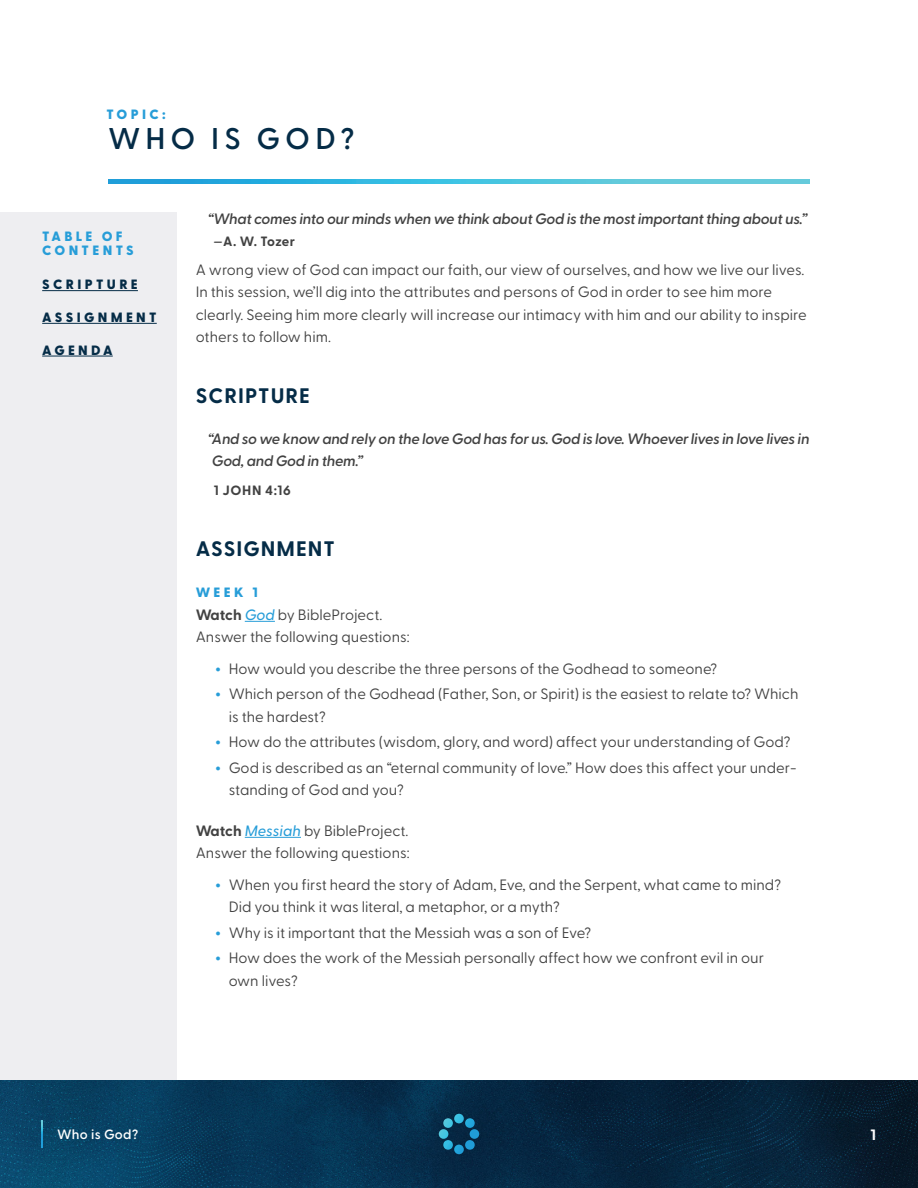
<style>
.page{position:relative;width:918px;height:1188px;background:#fff}
.page>*{position:absolute;margin:0;border:0;box-sizing:border-box;transform-origin:0 0}
.H1_-_Sections{font:600 30px "Greycliff CF";letter-spacing:.17em;color:#052c47}
.H1_-_Sections-2{font:700 21px "Greycliff CF";letter-spacing:.05em;color:#052c47}
.Body{font:15px/22.5px "Greycliff CF";color:#424242}
.Scripture{font:italic 600 15px/22.5px "Greycliff CF";letter-spacing:-.02em;color:#424242}
.Body_-_No_Space_Afte{font:15px "Greycliff CF";color:#424242}
.t1{font:700 15px "Greycliff CF";color:#fff}
.t2{font:800 13.5px "Greycliff CF";letter-spacing:.25em;color:#052c47}
.H2_-_Blue{font:800 13.5px/14.2px "Greycliff CF";letter-spacing:.25em;color:#279dd8}
.Scripture-2{font:700 13.5px "Greycliff CF";letter-spacing:.02em;color:#424242}
.Section_Marker{font:600 13.5px "Greycliff CF";letter-spacing:.025em;color:#fff}
.Author_Ref{font:700 13.5px "Greycliff CF";letter-spacing:.05em;color:#424242}
.H2_-_Blue_-_Space_Be{font:800 13.5px "Greycliff CF";color:#279dd8}
.s1{font-weight:600;font-style:italic}
.s2{font-weight:700}
.s3{font-weight:500;font-style:italic;color:#279dd8}
.s4{font-weight:800;font-size:16.5px;color:#279dd8}
</style>
<div class="page">
<div style="left:0;top:212px;width:176px;height:957px;background:#eeeef1"></div>
<img style="left:0;top:1080px;width:918px;height:108px">
<svg style="left:439px;top:1114px;width:40px;height:40px"></svg>
<svg style="left:108px;top:180px;width:702px;height:3px"></svg>
<hr style="left:42px;top:290px;width:96px;height:1px;background:#052c47">
<hr style="left:42px;top:323px;width:115px;height:1px;background:#052c47">
<hr style="left:42px;top:356px;width:71px;height:1px;background:#052c47">
<svg style="left:41px;top:1120px;width:1px;height:27px"></svg>
<svg style="left:42px;top:1120px;width:1px;height:27px"></svg>
<hr style="left:245px;top:621px;width:30px;height:1px;background:#279dd8">
<hr style="left:245px;top:837px;width:56px;height:1px;background:#279dd8">
<p class="H2_-_Blue" style="left:107px;top:107px;width:61px">TOPIC:</p>
<p class="H1_-_Sections" style="left:108px;top:121px;width:248px">WHO IS GOD?</p>
<p class="H2_-_Blue" style="left:42px;top:230px;width:93px">TABLE OF<br>CONTENTS</p>
<p class="t2" style="left:42px;top:276px;width:97px">SCRIPTURE</p>
<p class="t2" style="left:42px;top:309px;width:116px">ASSIGNMENT</p>
<p class="t2" style="left:42px;top:342px;width:72px">AGENDA</p>
<p class="Scripture" style="left:208px;top:207px;width:601px">“What comes into our minds when we think about God is the most important thing about us.”</p>
<p class="Scripture-2" style="left:213px;top:233px;width:83px"><span class="s1">—</span>A. W. Tozer</p>
<p class="Body" style="left:196px;top:258px;width:612px">A wrong view of God can impact our faith, our view of ourselves, and how we live our lives.<br>In this session, we’ll dig into the attributes and persons of God in order to see him more clearly. Seeing him more clearly will increase our intimacy with him and our ability to inspire others to follow him.</p>
<p class="H1_-_Sections-2" style="left:196px;top:383px;width:116px">SCRIPTURE</p>
<p class="Scripture" style="left:208px;top:428px;width:603px">“And so we know and rely on the love God has for us. God is love. Whoever lives in love lives in<br>God, and God in them.”</p>
<p class="Author_Ref" style="left:214px;top:482px;width:78px">1 JOHN 4:16</p>
<p class="H1_-_Sections-2" style="left:196px;top:536px;width:141px">ASSIGNMENT</p>
<p class="H2_-_Blue_-_Space_Be" style="left:196px;top:584px;width:64px">WEEK 1</p>
<p class="Body_-_No_Space_Afte" style="left:196px;top:606px;width:188px"><span class="s2">Watch</span> <span class="s3">God</span> by BibleProject.</p>
<p class="Body_-_No_Space_Afte" style="left:196px;top:628px;width:215px">Answer the following questions:</p>
<p class="Body" style="left:215px;top:657px;width:504px"><span class="s4">•</span> How would you describe the three persons of the Godhead to someone?</p>
<p class="Body" style="left:229px;top:683px;width:571px;text-indent:-14px"><span class="s4">•</span> Which person of the Godhead (Father, Son, or Spirit) is the easiest to relate to? Which is the hardest?</p>
<p class="Body" style="left:215px;top:731px;width:577px"><span class="s4">•</span> How do the attributes (wisdom, glory, and word) affect your understanding of God?</p>
<p class="Body" style="left:229px;top:756px;width:569px;text-indent:-14px"><span class="s4">•</span> God is described as an “eternal community of love.” How does this affect your under&shy;standing of God and you?</p>
<p class="Body_-_No_Space_Afte" style="left:196px;top:822px;width:214px"><span class="s2">Watch</span> <span class="s3">Messiah</span> by BibleProject.</p>
<p class="Body_-_No_Space_Afte" style="left:196px;top:844px;width:215px">Answer the following questions:</p>
<p class="Body" style="left:229px;top:873px;width:554px;text-indent:-14px"><span class="s4">•</span> When you first heard the story of Adam, Eve, and the Serpent, what came to mind?<br>Did you think it was literal, a metaphor, or a myth?</p>
<p class="Body" style="left:215px;top:921px;width:378px"><span class="s4">•</span> Why is it important that the Messiah was a son of Eve?</p>
<p class="Body" style="left:229px;top:947px;width:537px;text-indent:-14px"><span class="s4">•</span> How does the work of the Messiah personally affect how we confront evil in our own lives?</p>
<p class="Section_Marker" style="left:57px;top:1126px;width:83px">Who is God?</p>
<p class="t1" style="left:870px;top:1125px;width:7px">1</p>
</div>
